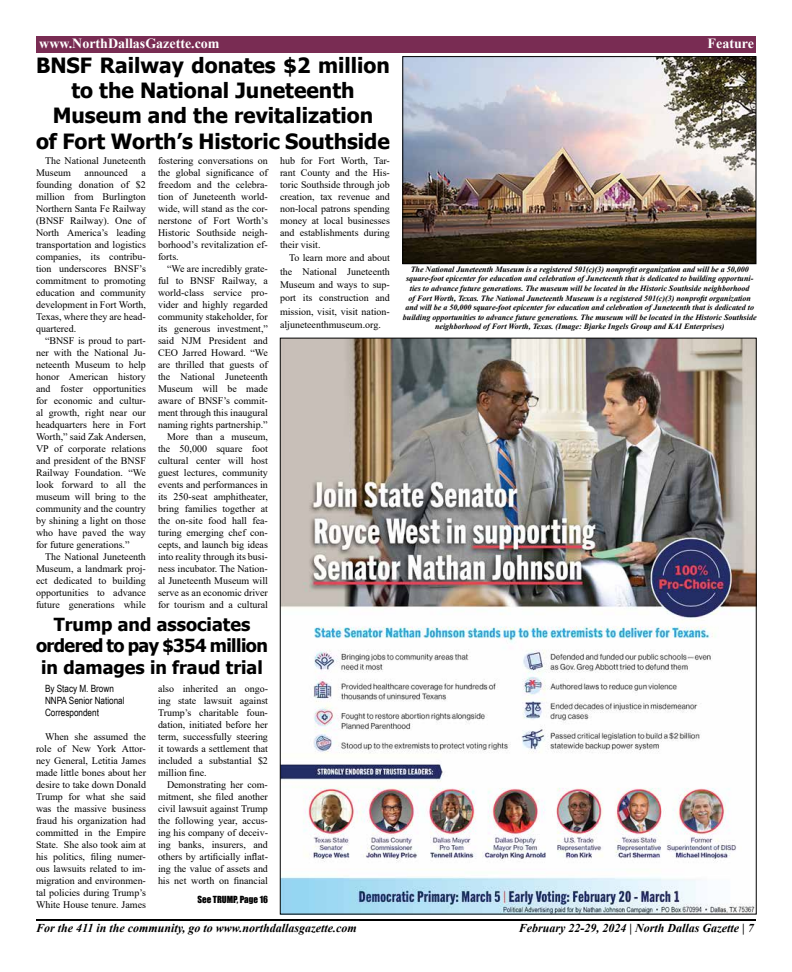
<style>
.page{position:relative;width:792px;height:972px;background:#fff}
.page>*{position:absolute;margin:0;border:0;box-sizing:border-box;transform-origin:0 0}
.t1{font:700 21px/25.2px "Tahoma";color:#000;text-align:center}
.t2{font:700 18px/21.6px "Tahoma";color:#000;text-align:center}
.t3{font:700 14px "Times New Roman";color:#fff}
.t4{font:italic 700 12px "Times New Roman";color:#000}
.t5{font:10px/12px "Times New Roman";color:#000;text-align:justify}
.t6{font:10px/12px "Arial Narrow";color:#000}
.t7{font:9px "Impact";color:#000}
.t8{font:italic 700 8px/9.6px "Times New Roman";color:#000;text-align:center}
</style>
<div class="page">
<hr style="left:36px;top:919px;width:720px;height:2px;background:#000">
<div style="left:36px;top:36px;width:720px;height:17px;background:#792c53"></div>
<img style="left:282px;top:340px;width:473px;height:573px">
<img style="left:404px;top:58px;width:350px;height:204px">
<div style="left:402px;top:56px;width:354px;height:208px;border:1px solid #000"></div>
<h3 class="t3" style="left:39px;top:33px;width:182px">www.NorthDallasGazette.com</h3>
<h3 class="t3" style="left:708px;top:33px;width:48px">Feature</h3>
<h1 class="t1" style="left:36px;top:54px;width:356px">BNSF Railway donates $2 million to the National Juneteenth<br>Museum and the revitalization<br>of Fort Worth’s Historic Southside</h1>
<p class="t5" style="left:36px;top:154px;width:111px;text-indent:9px">The National Juneteenth<br>Museum</p>
<p class="t5" style="left:280px;top:154px;width:111px">hub for Fort Worth, Tar&shy;rant County and the His&shy;toric Southside through job creation, tax revenue and non-local patrons spending money at local businesses and establishments during their visit.</p>
<p class="t5" style="left:280px;top:251px;width:111px;line-height:13.4px;text-indent:9px">To learn more and about the National Juneteenth Museum and ways to sup&shy;port its construction and mission, visit, visit nation&shy;aljuneteenthmuseum.org.</p>
<p class="t5" style="left:158px;top:154px;width:111px">fostering conversations on the global significance of freedom and the celebra&shy;tion of Juneteenth world&shy;wide, will stand as the cor&shy;nerstone of Fort Worth’s Historic Southside neigh&shy;borhood’s revitalization ef&shy;forts.</p>
<p class="t5" style="left:158px;top:262px;width:111px;text-align:right">“We are incredibly grate&shy;ful to BNSF Railway, a world-class service pro&shy;vider and highly regarded community stakeholder, for its generous investment,” said NJM President and<br>CEO Jarred Howard. “We are thrilled that guests of the National Juneteenth<br>Museum will be made aware of BNSF’s commit&shy;ment through this inaugural naming rights partnership.”<br>More than a museum, the 50,000 square foot cultural center will host guest lectures, community events and performances in its 250-seat amphitheater, bring families together at the on-site food hall fea&shy;turing emerging chef con&shy;cepts, and launch big ideas into reality through its busi&shy;ness incubator. The Nation&shy;al Juneteenth Museum will serve as an economic driver for tourism and a cultural</p>
<p class="t5" style="left:85px;top:166px;width:45px">announced</p>
<p class="t5" style="left:36px;top:166px;width:111px;text-indent:106px">a founding donation of $2 million from Burlington Northern Santa Fe Railway (BNSF Railway). One of North America’s leading transportation and logistics companies, its contribu&shy;tion underscores BNSF’s commitment to promoting education and community development in Fort Worth, Texas, where they are head&shy;quartered.</p>
<p class="t5" style="left:36px;top:334px;width:111px;text-indent:9px">“BNSF is proud to part&shy;ner with the National Ju&shy;neteenth Museum to help honor American history and foster opportunities for economic and cultur&shy;al growth, right near our headquarters here in Fort Worth,” said Zak Andersen, VP of corporate relations and president of the BNSF Railway Foundation. “We look forward to all the museum will bring to the community and the country by shining a light on those who have paved the way for future generations.”</p>
<p class="t5" style="left:36px;top:550px;width:111px;text-indent:9px">The National Juneteenth Museum, a landmark proj&shy;ect dedicated to building opportunities to advance future generations while</p>
<h2 class="t2" style="left:36px;top:614px;width:234px">Trump and associates ordered to pay $354 million in damages in fraud trial</h2>
<p class="t6" style="left:45px;top:683px;width:81px">By Stacy M. Brown<br>NNPA Senior National<br>Correspondent</p>
<p class="t5" style="left:36px;top:731px;width:112px;text-indent:9px">When she assumed the role of New York Attor&shy;ney General, Letitia James made little bones about her desire to take down Donald Trump for what she said was the massive business fraud his organization had committed in the Empire State. She also took aim at his politics, filing numer&shy;ous lawsuits related to im&shy;migration and environmen&shy;tal policies during Trump’s White House tenure. James</p>
<p class="t5" style="left:158px;top:682px;width:112px">also inherited an ongo&shy;ing state lawsuit against Trump’s charitable foun&shy;dation, initiated before her term, successfully steering it towards a settlement that included a substantial $2 million fine.</p>
<p class="t5" style="left:158px;top:778px;width:112px;text-indent:9px">Demonstrating her com&shy;mitment, she filed another civil lawsuit against Trump the following year, accus&shy;ing his company of deceiv&shy;ing banks, insurers, and others by artificially inflat&shy;ing the value of assets and his net worth on financial</p>
<p class="t7" style="left:197px;top:892px;width:72px">See TRUMP, Page 16</p>
<p class="t8" style="left:403px;top:264px;width:355px">The National Juneteenth Museum is a registered 501(c)(3) nonprofit organization and will be a 50,000 square-foot epicenter for education and celebration of Juneteenth that is dedicated to building opportuni&shy;ties to advance future generations. The museum will be located in the Historic Southside neighborhood<br>of Fort Worth, Texas. The National Juneteenth Museum is a registered 501(c)(3) nonprofit organization and will be a 50,000 square-foot epicenter for education and celebration of Juneteenth that is dedicated to building opportunities to advance future generations. The museum will be located in the Historic Southside neighborhood of Fort Worth, Texas. (Image: Bjarke Ingels Group and KAI Enterprises)</p>
<p class="t4" style="left:36px;top:920px;width:322px">For the 411 in the community, go to www.northdallasgazette.com</p>
<p class="t4" style="left:519px;top:920px;width:236px">February 22-29, 2024 | North Dallas Gazette | 7</p>
</div>
